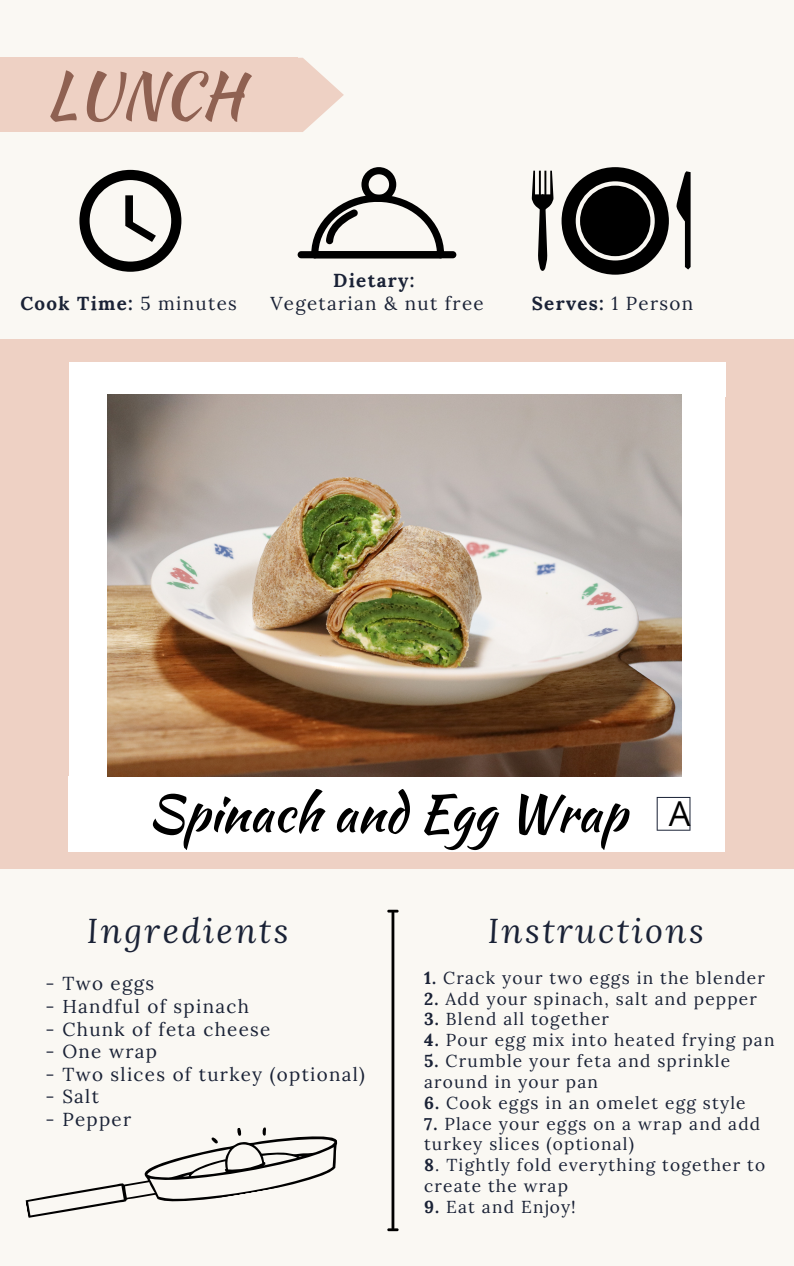
<style>
.page{position:relative;width:794px;height:1266px;background:#fff}
.page>*{position:absolute;margin:0;border:0;box-sizing:border-box;transform-origin:0 0}
.t1{font:62.25px "Kaushan Script";color:#8f6152}
.t2{font:51px "Kaushan Script";color:#000}
.t3{font:italic 34.35px "Lora";letter-spacing:.07em;color:#1a2236}
.t4{font:34.35px "Open Sans";color:#000}
.t5{font:18.75px "Lora";letter-spacing:.07em;color:#1a2236}
.t6{font:700 18.75px "Lora";letter-spacing:.07em;color:#1a2236}
.t7{font:17.25px/20.9px "Lora";letter-spacing:.07em;color:#1a2236}
.s1{font-weight:400}
.s2{font-weight:700}
</style>
<div class="page">
<div style="left:0;top:0;width:793px;height:1266px;background:#faf8f3"></div>
<svg style="left:297px;top:58px;width:47px;height:74px"></svg>
<div style="left:0;top:58px;width:297px;height:74px;background:#eed1c4"></div>
<svg style="left:79px;top:170px;width:102px;height:102px"></svg>
<div style="left:561px;top:167px;width:107px;height:108px;background:#000;border-radius:50%"></div>
<svg style="left:575px;top:181px;width:79px;height:79px"></svg>
<div style="left:579px;top:186px;width:71px;height:70px;background:#000;border-radius:50%"></div>
<svg style="left:676px;top:171px;width:14px;height:98px"></svg>
<svg style="left:531px;top:171px;width:22px;height:100px"></svg>
<div style="left:436px;top:251px;width:20px;height:7px;background:#000;border-radius:4px"></div>
<div style="left:297px;top:251px;width:21px;height:7px;background:#000;border-radius:4px"></div>
<svg style="left:311px;top:167px;width:133px;height:91px"></svg>
<div style="left:0;top:340px;width:793px;height:529px;background:#eed1c4"></div>
<div style="left:69px;top:377px;width:42px;height:436px;background:#fff"></div>
<div style="left:69px;top:776px;width:655px;height:76px;background:#fff"></div>
<div style="left:682px;top:377px;width:42px;height:436px;background:#fff"></div>
<div style="left:69px;top:362px;width:656px;height:35px;background:#fff"></div>
<svg style="left:656px;top:797px;width:34px;height:33px"></svg>
<hr style="left:391px;top:912px;width:3px;height:316px;background:#000">
<svg style="left:387px;top:909px;width:11px;height:3px"></svg>
<svg style="left:387px;top:1228px;width:11px;height:3px"></svg>
<svg style="left:25px;top:1127px;width:313px;height:91px"></svg>
<img style="left:108px;top:394px;width:572px;height:383px">
<p class="t1" style="left:46px;top:49px;width:198px">LUNCH</p>
<p class="t6" style="left:333px;top:269px;width:83px">Dietary:</p>
<p class="t5" style="left:270px;top:291px;width:215px">Vegetarian &amp; nut free</p>
<p class="t6" style="left:20px;top:291px;width:218px">Cook Time: <span class="s1">5 minutes</span></p>
<p class="t6" style="left:531px;top:291px;width:163px">Serves: <span class="s1">1 Person</span></p>
<p class="t2" style="left:148px;top:776px;width:480px">Spinach and Egg Wrap</p>
<p class="t4" style="left:668px;top:789px;width:23px">A</p>
<p class="t3" style="left:87px;top:907px;width:203px">Ingredients</p>
<p class="t3" style="left:487px;top:907px;width:217px">Instructions</p>
<p class="t7" style="left:424px;top:967px;width:342px"><span class="s2">1.</span> Crack your two eggs in the blender</p>
<p class="t7" style="left:424px;top:988px;width:334px"><span class="s2">2.</span> Add your spinach, salt and pepper</p>
<p class="t7" style="left:424px;top:1008px;width:186px"><span class="s2">3.</span> Blend all together</p>
<p class="t7" style="left:424px;top:1029px;width:352px"><span class="s2">4.</span> Pour egg mix into heated frying pan</p>
<p class="t7" style="left:424px;top:1050px;width:307px"><span class="s2">5.</span> Crumble your feta and sprinkle around in your pan</p>
<p class="t7" style="left:424px;top:1092px;width:323px"><span class="s2">6.</span> Cook eggs in an omelet egg style</p>
<p class="t7" style="left:424px;top:1112px;width:337px"><span class="s2">7.</span> Place your eggs on a wrap and add turkey slices (optional)</p>
<p class="t7" style="left:424px;top:1154px;width:342px"><span class="s2">8</span>. Tightly fold everything together to create the wrap</p>
<p class="t7" style="left:424px;top:1196px;width:153px"><span class="s2">9.</span> Eat and Enjoy!</p>
<p class="t5" style="left:46px;top:971px;width:110px">- Two eggs</p>
<p class="t5" style="left:46px;top:994px;width:205px">- Handful of spinach</p>
<p class="t5" style="left:46px;top:1016px;width:226px">- Chunk of feta cheese</p>
<p class="t5" style="left:46px;top:1039px;width:113px">- One wrap</p>
<p class="t5" style="left:46px;top:1061px;width:321px">- Two slices of turkey (optional)</p>
<p class="t5" style="left:46px;top:1084px;width:55px">- Salt</p>
<p class="t5" style="left:46px;top:1106px;width:87px">- Pepper</p>
</div>
